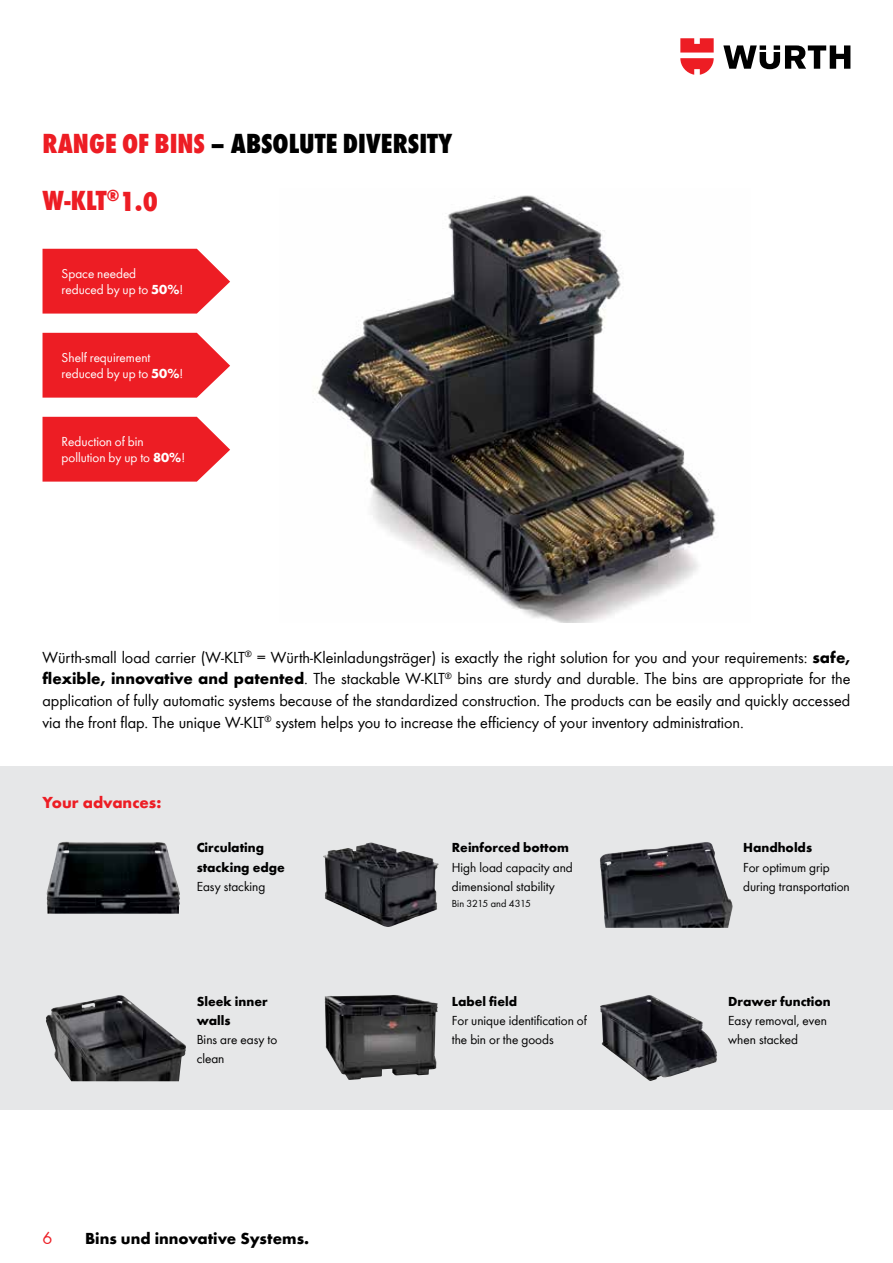
<style>
.page{position:relative;width:893px;height:1263px;background:#fff}
.page>*{position:absolute;margin:0;border:0;box-sizing:border-box;transform-origin:0 0}
.t1{font:28.5px/57.4px "Wuerth Extra Bold Cond Caps";color:#ed1d24}
.t2{font:18px "Wuerth";color:#ed1d24}
.t3{font:16.5px/21.8px "Wuerth";color:#000;text-align:justify}
.t4{font:700 16.5px "Wuerth";color:#000}
.t5{font:700 16.5px "Wuerth";color:#ed1d24}
.t6{font:13.5px/19.2px "Wuerth";color:#000}
.t7{font:13.5px/16.2px "Wuerth";color:#fff}
.t8{font:700 13.5px/19.2px "Wuerth";color:#000}
.t9{font:10.5px "Wuerth";letter-spacing:-.005em;color:#000}
.s1{color:#000}
.s2{font-weight:700}
</style>
<div class="page">
<svg style="left:723px;top:45px;width:127px;height:24px"></svg>
<svg style="left:680px;top:38px;width:34px;height:37px"></svg>
<div style="left:0;top:766px;width:893px;height:344px;background:#e6e7e8"></div>
<img style="left:317px;top:195px;width:399px;height:427px">
<img style="left:46px;top:842px;width:134px;height:72px">
<img style="left:46px;top:995px;width:140px;height:86px">
<img style="left:600px;top:842px;width:133px;height:86px">
<img style="left:323px;top:842px;width:116px;height:85px">
<img style="left:324px;top:995px;width:114px;height:85px">
<img style="left:600px;top:995px;width:117px;height:86px">
<svg style="left:43px;top:249px;width:187px;height:65px;background:#ee3238"></svg>
<svg style="left:43px;top:333px;width:187px;height:65px;background:#ee3238"></svg>
<svg style="left:43px;top:417px;width:187px;height:65px;background:#ee3238"></svg>
<h1 class="t1" style="left:43px;top:113px;width:411px">RANGE OF BINS <span class="s1">– ABSOLUTE DIVERSITY<br></span>W-KLT<sup>®</sup>1.0</h1>
<p class="t7" style="left:62px;top:265px;width:123px">Space needed<br>reduced by up to <span class="s2">50%</span>!</p>
<p class="t7" style="left:62px;top:349px;width:123px">Shelf requirement reduced by up to <span class="s2">50%</span>!</p>
<p class="t7" style="left:62px;top:433px;width:125px">Reduction of bin pollution by up to <span class="s2">80%</span>!</p>
<p class="t3" style="left:43px;top:645px;width:809px">Würth-small load carrier (W-KLT<sup>®</sup> = Würth-Kleinladungsträger) is exactly the right solution for you and your requirements: <span class="s2">safe, flexible, innovative and patented</span>. The stackable W-KLT<sup>®</sup> bins are sturdy and durable. The bins are appropriate for the application of fully automatic systems because of the standardized construction. The products can be easily and quickly accessed via the front flap. The unique W-KLT<sup>®</sup> system helps you to increase the efficiency of your inventory administration.</p>
<p class="t5" style="left:43px;top:790px;width:120px">Your advances:</p>
<p class="t8" style="left:197px;top:837px;width:90px">Circulating stacking edge</p>
<p class="t6" style="left:197px;top:876px;width:70px">Easy stacking</p>
<p class="t8" style="left:197px;top:990px;width:72px">Sleek inner walls</p>
<p class="t6" style="left:197px;top:1029px;width:82px">Bins are easy to clean</p>
<p class="t2" style="left:43px;top:1225px;width:11px">6</p>
<p class="t4" style="left:85px;top:1226px;width:226px">Bins und innovative Systems.</p>
<p class="t8" style="left:452px;top:837px;width:119px">Reinforced bottom</p>
<p class="t6" style="left:452px;top:857px;width:123px">High load capacity and dimensional stability</p>
<p class="t9" style="left:452px;top:896px;width:81px">Bin 3215 and 4315</p>
<p class="t8" style="left:452px;top:990px;width:67px">Label field</p>
<p class="t6" style="left:452px;top:1010px;width:137px">For unique identification of the bin or the goods</p>
<p class="t8" style="left:743px;top:837px;width:70px">Handholds</p>
<p class="t6" style="left:743px;top:857px;width:108px">For optimum grip during transportation</p>
<p class="t8" style="left:728px;top:990px;width:104px">Drawer function</p>
<p class="t6" style="left:728px;top:1010px;width:100px">Easy removal, even when stacked</p>
</div>
